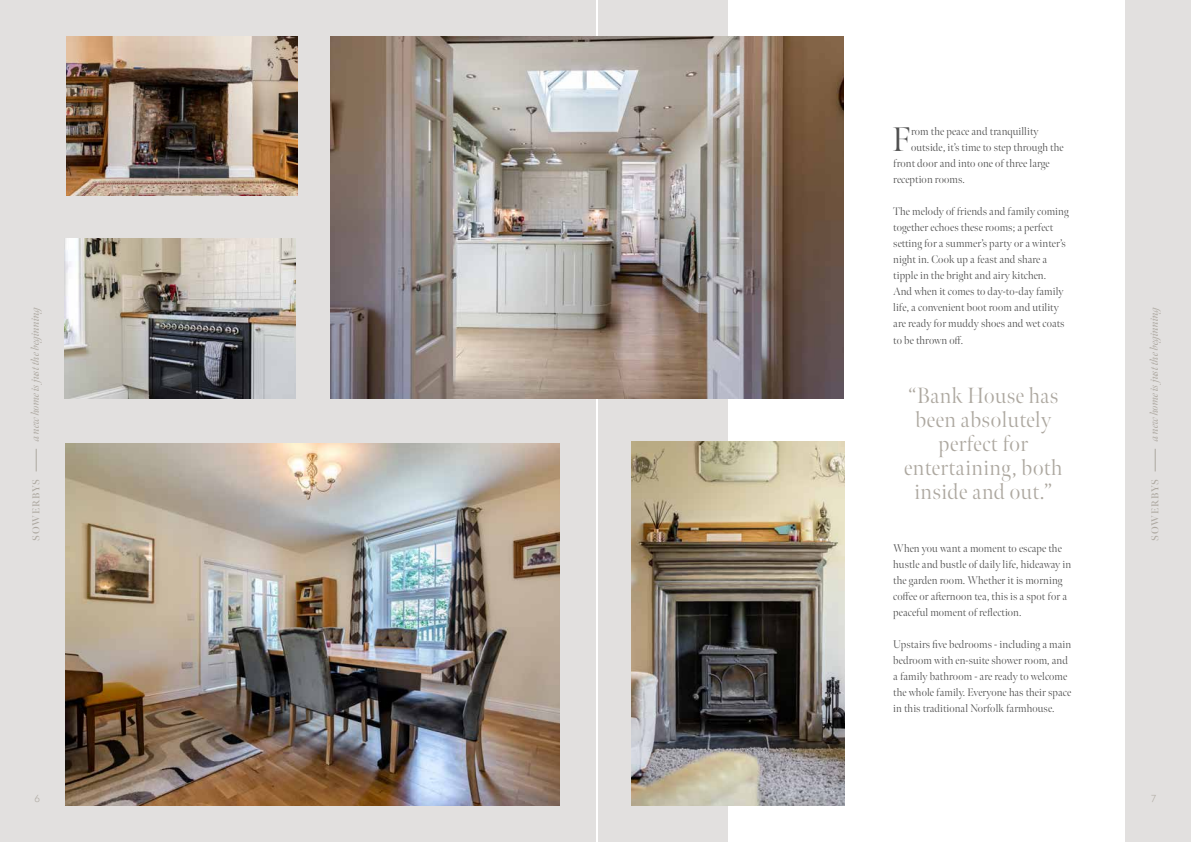
<style>
.page{position:relative;width:1191px;height:842px;background:#fff}
.page>*{position:absolute;margin:0;border:0;box-sizing:border-box;transform-origin:0 0}
.t1{font:300 34px "Meno Banner";color:#4f4f4f}
.t2{font:300 22px/24px "Meno Banner";letter-spacing:.02em;color:#ada8a0;text-align:center}
.t3{font:300 11px/16px "Meno Banner";letter-spacing:.01em;color:#4f4f4f}
.t4{font:italic 11px "Meno Banner";letter-spacing:-.01em;color:#ada8a0}
.t5{font:600 10px "Meno Banner";letter-spacing:.08em;color:#ada8a0}
.t6{font:300 10px "Quasimoda";color:#ada8a0}
</style>
<div class="page">
<div style="left:0;top:0;width:595px;height:842px;background:#e2e0df"></div>
<div style="left:597px;top:0;width:594px;height:842px;background:#e2e0df"></div>
<svg style="left:36px;top:449px;width:1px;height:22px"></svg>
<svg style="left:1155px;top:449px;width:1px;height:22px"></svg>
<img style="left:65px;top:444px;width:494px;height:362px">
<div style="left:728px;top:0;width:396px;height:842px;background:#fff"></div>
<img style="left:331px;top:36px;width:513px;height:362px">
<img style="left:67px;top:36px;width:231px;height:160px">
<img style="left:65px;top:239px;width:230px;height:159px">
<img style="left:631px;top:442px;width:213px;height:364px">
<h1 class="t1" style="left:892px;top:119px;width:20px">F</h1>
<p class="t3" style="left:911px;top:124px;width:129px">rom the peace and tranquillity</p>
<p class="t3" style="left:911px;top:140px;width:154px">outside, it’s time to step through the</p>
<p class="t3" style="left:893px;top:156px;width:158px">front door and into one of three large</p>
<p class="t3" style="left:893px;top:172px;width:73px">reception rooms.</p>
<p class="t3" style="left:893px;top:204px;width:177px">The melody of friends and family coming together echoes these rooms; a perfect setting for a summer’s party or a winter’s night in. Cook up a feast and share a tipple in the bright and airy kitchen.<br>And when it comes to day-to-day family life, a convenient boot room and utility are ready for muddy shoes and wet coats to be thrown off.</p>
<p class="t4" style="left:29px;top:441px;width:138px;rotate:-90deg">a new home is just the beginning</p>
<p class="t4" style="left:1147px;top:441px;width:138px;rotate:-90deg">a new home is just the beginning</p>
<h2 class="t2" style="left:904px;top:384px;width:160px">“Bank House has been absolutely perfect for entertaining, both inside and out.”</h2>
<p class="t5" style="left:30px;top:541px;width:63px;rotate:-90deg">SOWERBYS</p>
<p class="t5" style="left:1149px;top:541px;width:63px;rotate:-90deg">SOWERBYS</p>
<p class="t3" style="left:893px;top:540px;width:179px">When you want a moment to escape the hustle and bustle of daily life, hideaway in the garden room. Whether it is morning coffee or afternoon tea, this is a spot for a peaceful moment of reflection.</p>
<p class="t3" style="left:893px;top:636px;width:179px">Upstairs five bedrooms - including a main bedroom with en-suite shower room, and a family bathroom - are ready to welcome the whole family. Everyone has their space in this traditional Norfolk farmhouse.</p>
<p class="t6" style="left:35px;top:791px;width:7px">6</p>
<p class="t6" style="left:1151px;top:791px;width:6px">7</p>
</div>
